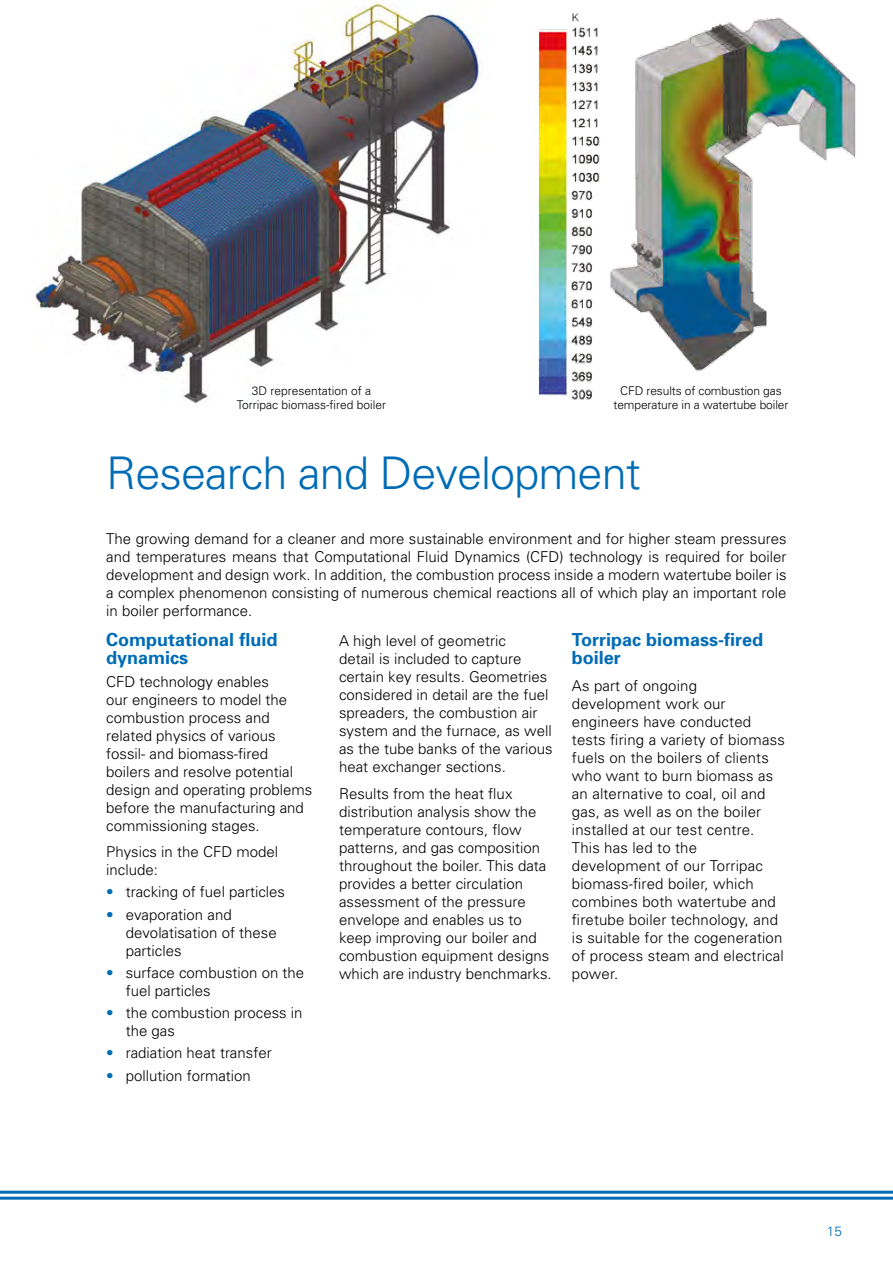
<style>
.page{position:relative;width:893px;height:1263px;background:#fff}
.page>*{position:absolute;margin:0;border:0;box-sizing:border-box;transform-origin:0 0}
.t1{font:300 45px "Univers";letter-spacing:-.02em;color:#006cb6}
.t2{font:700 18px/18px "Univers";color:#006cb6}
.t3{font:300 15px/18px "Univers";color:#000}
.t4{font:300 13.5px "Univers";color:#006cb6}
.t5{font:300 12px/14.4px "Univers";letter-spacing:-.01em;color:#000;text-align:center}
.s1{color:#006cb6}
</style>
<div class="page">
<img style="left:35px;top:0;width:447px;height:403px">
<img style="left:538px;top:13px;width:318px;height:387px">
<hr style="left:0;top:1197px;width:893px;height:3px;background:#006cb6">
<hr style="left:0;top:1191px;width:893px;height:3px;background:#006cb6">
<p class="t5" style="left:237px;top:383px;width:151px">3D representation of a<br>Torripac biomass-fired boiler</p>
<p class="t5" style="left:614px;top:383px;width:176px">CFD results of combustion gas temperature in a watertube boiler</p>
<h1 class="t1" style="left:106px;top:446px;width:536px">Research and Development</h1>
<p class="t3" style="left:106px;top:529px;width:682px;text-align:justify">The growing demand for a cleaner and more sustainable environment and for higher steam pressures and temperatures means that Computational Fluid Dynamics (CFD) technology is required for boiler development and design work. In addition, the combustion process inside a modern watertube boiler is a complex phenomenon consisting of numerous chemical reactions all of which play an important role in boiler performance.</p>
<p class="t2" style="left:106px;top:630px;width:173px">Computational fluid dynamics</p>
<p class="t3" style="left:106px;top:672px;width:207px">CFD technology enables<br>our engineers to model the combustion process and related physics of various fossil- and biomass-fired boilers and resolve potential design and operating problems before the manufacturing and commissioning stages.</p>
<p class="t3" style="left:106px;top:842px;width:173px">Physics in the CFD model include:</p>
<p class="t3" style="left:106px;top:883px;width:180px"><span class="s1">•</span> tracking of fuel particles</p>
<p class="t3" style="left:126px;top:905px;width:152px;text-indent:-20px"><span class="s1">•</span> evaporation and devolatisation of these particles</p>
<p class="t3" style="left:126px;top:963px;width:180px;text-indent:-20px"><span class="s1">•</span> surface combustion on the fuel particles</p>
<p class="t3" style="left:126px;top:1003px;width:178px;text-indent:-20px"><span class="s1">•</span> the combustion process in the gas</p>
<p class="t3" style="left:106px;top:1044px;width:167px"><span class="s1">•</span> radiation heat transfer</p>
<p class="t3" style="left:106px;top:1066px;width:146px"><span class="s1">•</span> pollution formation</p>
<p class="t2" style="left:572px;top:630px;width:193px">Torripac biomass-fired boiler</p>
<p class="t3" style="left:572px;top:676px;width:215px">As part of ongoing development work our engineers have conducted tests firing a variety of biomass fuels on the boilers of clients who want to burn biomass as an alternative to coal, oil and gas, as well as on the boiler installed at our test centre.<br>This has led to the development of our Torripac biomass-fired boiler, which combines both watertube and firetube boiler technology, and is suitable for the cogeneration of process steam and electrical power.</p>
<p class="t3" style="left:339px;top:632px;width:215px">A high level of geometric<br>detail is included to capture certain key results. Geometries considered in detail are the fuel spreaders, the combustion air system and the furnace, as well as the tube banks of the various heat exchanger sections.</p>
<p class="t3" style="left:339px;top:784px;width:214px">Results from the heat flux distribution analysis show the temperature contours, flow patterns, and gas composition throughout the boiler. This data provides a better circulation assessment of the pressure envelope and enables us to keep improving our boiler and combustion equipment designs which are industry benchmarks.</p>
<p class="t4" style="left:827px;top:1223px;width:17px">15</p>
</div>
